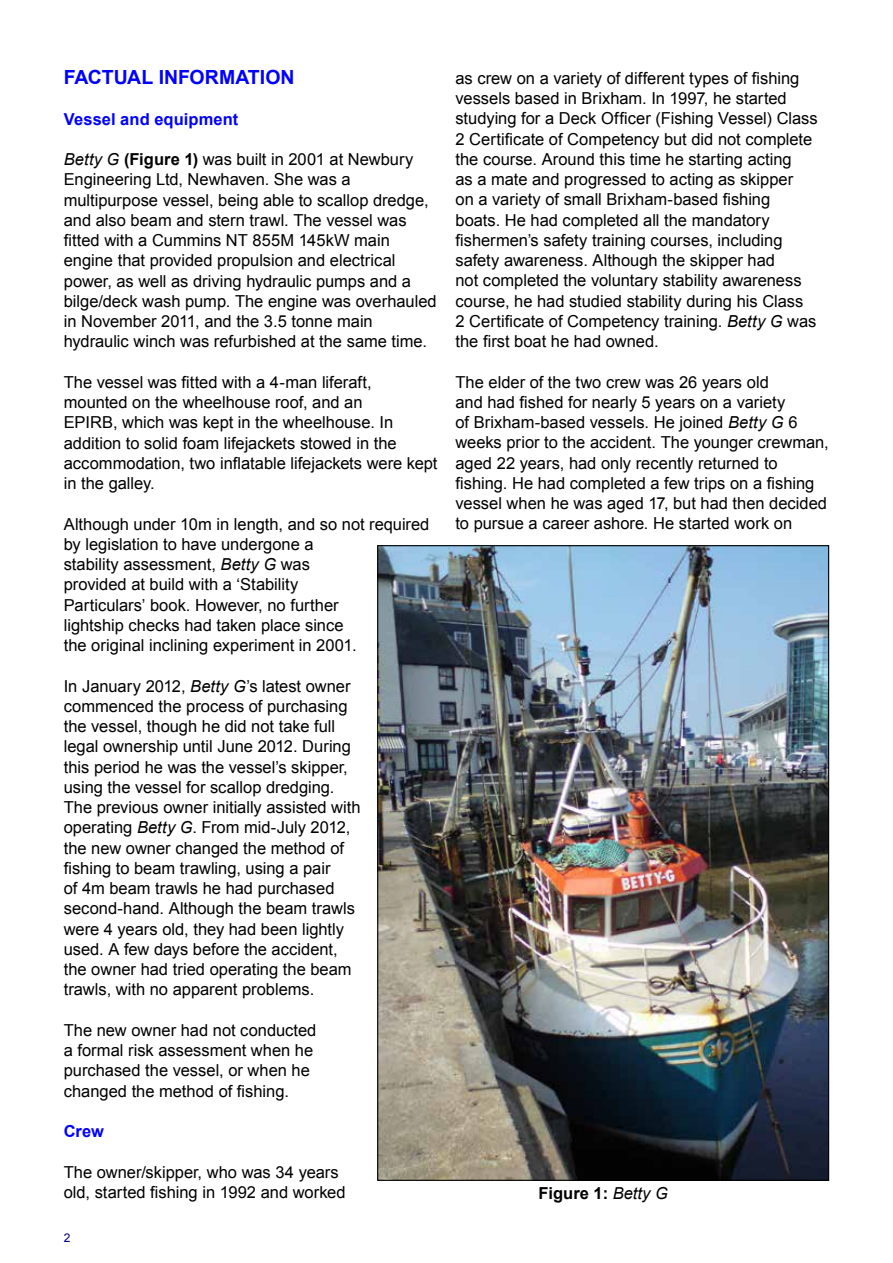
<style>
.page{position:relative;width:893px;height:1263px;background:#fff}
.page>*{position:absolute;margin:0;border:0;box-sizing:border-box;transform-origin:0 0}
.t1{font:700 19.5px "Arial";color:#00f}
.t2{font:16.5px/20.2px "Arial";color:#000}
.t3{font:700 16.5px "Arial";letter-spacing:.005em;color:#00f}
.t4{font:700 16.5px "Arial";color:#000}
.t5{font:12px "Arial";color:#000080}
.s1{font-style:italic}
.s2{font-weight:700}
.s3{font-weight:400;font-style:italic}
</style>
<div class="page">
<img style="left:379px;top:547px;width:448px;height:632px">
<p class="t1" style="left:64px;top:64px;width:232px">FACTUAL INFORMATION</p>
<p class="t3" style="left:64px;top:108px;width:176px">Vessel and equipment</p>
<p class="t2" style="left:64px;top:149px;width:374px"><span class="s1">Betty G</span> <span class="s2">(Figure 1)</span> was built in 2001 at Newbury Engineering Ltd, Newhaven. She was a multipurpose vessel, being able to scallop dredge, and also beam and stern trawl. The vessel was fitted with a Cummins NT 855M 145kW main engine that provided propulsion and electrical power, as well as driving hydraulic pumps and a bilge/deck wash pump. The engine was overhauled in November 2011, and the 3.5 tonne main hydraulic winch was refurbished at the same time.</p>
<p class="t2" style="left:64px;top:372px;width:375px">The vessel was fitted with a 4-man liferaft, mounted on the wheelhouse roof, and an<br>EPIRB, which was kept in the wheelhouse. In addition to solid foam lifejackets stowed in the accommodation, two inflatable lifejackets were kept in the galley.</p>
<p class="t2" style="left:64px;top:514px;width:367px">Although under 10m in length, and so not required by legislation to have undergone a<br>stability assessment, <span class="s1">Betty G</span> was<br>provided at build with a ‘Stability<br>Particulars’ book. However, no further<br>lightship checks had taken place since<br>the original inclining experiment in 2001.</p>
<p class="t2" style="left:64px;top:676px;width:298px">In January 2012, <span class="s1">Betty G</span>’s latest owner commenced the process of purchasing the vessel, though he did not take full legal ownership until June 2012. During this period he was the vessel’s skipper, using the vessel for scallop dredging.<br>The previous owner initially assisted with operating <span class="s1">Betty G</span>. From mid-July 2012, the new owner changed the method of fishing to beam trawling, using a pair<br>of 4m beam trawls he had purchased second-hand. Although the beam trawls were 4 years old, they had been lightly used. A few days before the accident, the owner had tried operating the beam trawls, with no apparent problems.</p>
<p class="t2" style="left:64px;top:1020px;width:254px">The new owner had not conducted a formal risk assessment when he purchased the vessel, or when he changed the method of fishing.</p>
<p class="t3" style="left:64px;top:1120px;width:42px">Crew</p>
<p class="t2" style="left:64px;top:1162px;width:283px">The owner/skipper, who was 34 years old, started fishing in 1992 and worked</p>
<p class="t5" style="left:64px;top:1230px;width:8px">2</p>
<p class="t2" style="left:455px;top:68px;width:364px">as crew on a variety of different types of fishing vessels based in Brixham. In 1997, he started studying for a Deck Officer (Fishing Vessel) Class 2 Certificate of Competency but did not complete the course. Around this time he starting acting<br>as a mate and progressed to acting as skipper<br>on a variety of small Brixham-based fishing boats. He had completed all the mandatory fishermen’s safety training courses, including safety awareness. Although the skipper had<br>not completed the voluntary stability awareness course, he had studied stability during his Class<br>2 Certificate of Competency training. <span class="s1">Betty G</span> was the first boat he had owned.</p>
<p class="t2" style="left:455px;top:372px;width:375px">The elder of the two crew was 26 years old<br>and had fished for nearly 5 years on a variety<br>of Brixham-based vessels. He joined <span class="s1">Betty G</span> 6 weeks prior to the accident. The younger crewman, aged 22 years, had only recently returned to fishing. He had completed a few trips on a fishing vessel when he was aged 17, but had then decided to pursue a career ashore. He started work on</p>
<p class="t4" style="left:538px;top:1182px;width:131px">Figure 1: <span class="s3">Betty G</span></p>
</div>
